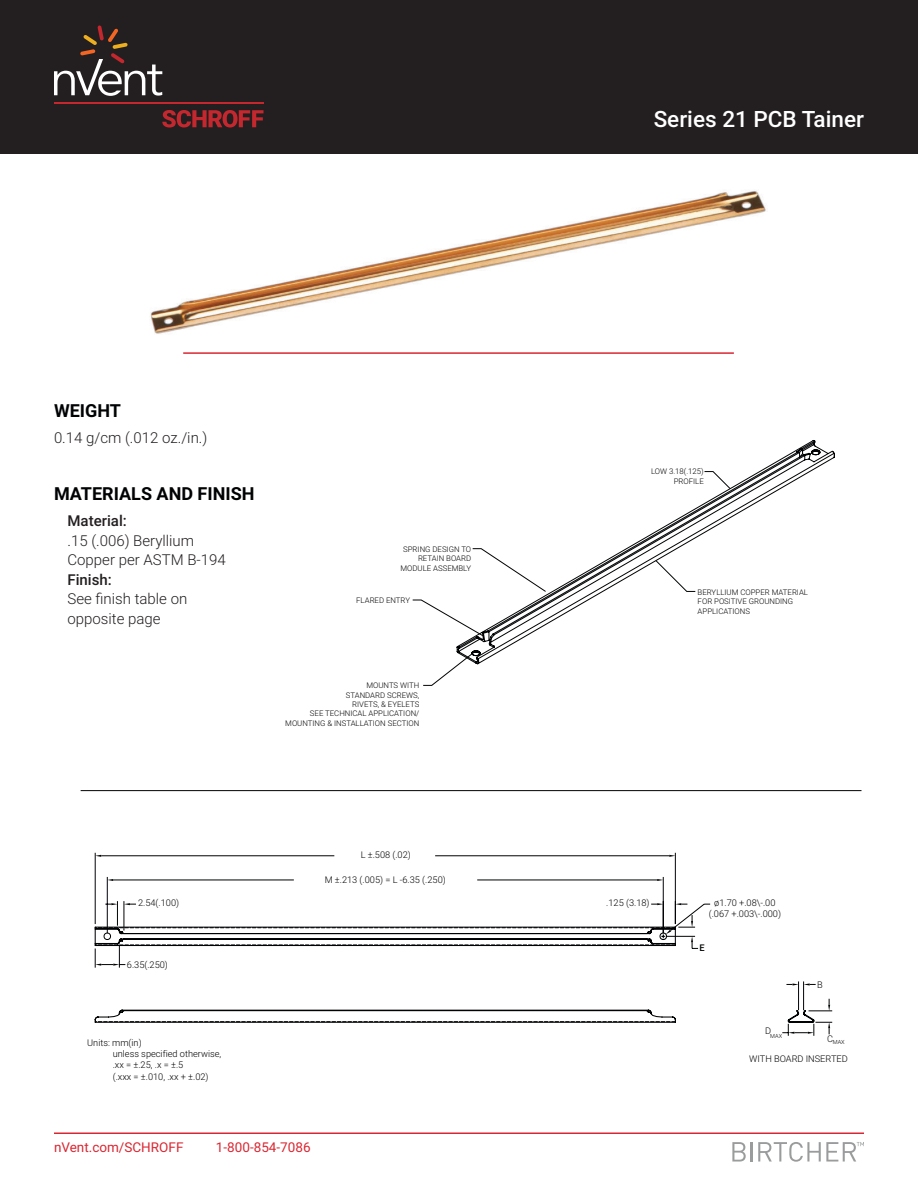
<style>
.page{position:relative;width:918px;height:1188px;background:#fff}
.page>*{position:absolute;margin:0;border:0;box-sizing:border-box;transform-origin:0 0}
.t1{font:500 22.5px "Roboto";color:#fff}
.BODY_COPY_HEAD{font:700 18px "Roboto";color:#010203}
.Body_copy_INDENT{font:300 15px/19.5px "Roboto";color:#231f20}
.BODY_COPY_HEAD-2{font:300 15px "Roboto";color:#231f20}
.t2{font:13.5px "Roboto";color:#d92732}
.t3{font:300 9.15px/11.1px "Roboto";color:#010203;text-align:center}
.t4{font:500 9.15px "Roboto";color:#010203}
.t5{font:300 7.8px/9.3px "Roboto";color:#010203;text-align:right}
.t6{font:300 5.7px "Roboto";letter-spacing:.005em;color:#010203}
.s1{font-weight:500}
</style>
<div class="page">
<div style="left:0;top:0;width:918px;height:153px;background:#231f20"></div>
<hr style="left:54px;top:1132px;width:810px;height:2px;background:#d92732">
<svg style="left:162px;top:110px;width:102px;height:18px"></svg>
<hr style="left:54px;top:102px;width:210px;height:1px;background:#c4272e">
<svg style="left:54px;top:26px;width:108px;height:70px"></svg>
<svg style="left:732px;top:1142px;width:14px;height:20px"></svg>
<hr style="left:751px;top:1142px;width:2px;height:20px;background:#9a9b9c">
<svg style="left:758px;top:1142px;width:106px;height:20px"></svg>
<img style="left:150px;top:190px;width:616px;height:144px">
<hr style="left:183px;top:352px;width:551px;height:2px;background:#d92732">
<hr style="left:81px;top:790px;width:781px;height:1px;background:#010203">
<svg style="left:456px;top:440px;width:379px;height:225px"></svg>
<svg style="left:423px;top:653px;width:50px;height:33px"></svg>
<svg style="left:472px;top:548px;width:74px;height:44px"></svg>
<svg style="left:412px;top:600px;width:71px;height:36px"></svg>
<svg style="left:655px;top:560px;width:41px;height:32px"></svg>
<svg style="left:704px;top:471px;width:27px;height:18px"></svg>
<svg style="left:95px;top:852px;width:738px;height:184px"></svg>
<svg style="left:94px;top:926px;width:721px;height:97px"></svg>
<svg style="left:95px;top:1021px;width:580px;height:1px"></svg>
<svg style="left:95px;top:927px;width:580px;height:18px"></svg>
<p class="BODY_COPY_HEAD" style="left:54px;top:398px;width:69px">WEIGHT</p>
<p class="BODY_COPY_HEAD-2" style="left:54px;top:428px;width:155px">0.14 g/cm (.012 oz./in.)</p>
<p class="BODY_COPY_HEAD" style="left:54px;top:481px;width:202px">MATERIALS AND FINISH</p>
<p class="Body_copy_INDENT" style="left:68px;top:511px;width:160px"><span class="s1">Material:<br></span>.15 (.006) Beryllium<br>Copper per ASTM B-194<br><span class="s1">Finish:<br></span>See finish table on opposite page</p>
<p class="t5" style="left:400px;top:544px;width:72px">SPRING DESIGN TO<br>RETAIN BOARD<br>MODULE ASSEMBLY</p>
<p class="t5" style="left:356px;top:595px;width:55px">FLARED ENTRY</p>
<p class="t5" style="left:285px;top:681px;width:136px">MOUNTS WITH<br>STANDARD SCREWS,<br>RIVETS, &amp; EYELETS<br>SEE TECHNICAL APPLICATION/<br>MOUNTING &amp; INSTALLATION SECTION</p>
<p class="t3" style="left:361px;top:849px;width:52px">L ±.508 (.02)</p>
<p class="t3" style="left:325px;top:874px;width:123px">M ±.213 (.005) = L -6.35 (.250)</p>
<h1 class="t1" style="left:654px;top:103px;width:212px">Series 21 PCB Tainer</h1>
<p class="t5" style="left:651px;top:467px;width:54px">LOW 3.18(.125)<br>PROFILE</p>
<p class="t5" style="left:698px;top:587px;width:112px;text-align:left">BERYLLIUM COPPER MATERIAL<br>FOR POSITIVE GROUNDING<br>APPLICATIONS</p>
<p class="t3" style="left:138px;top:897px;width:43px">2.54(.100)</p>
<p class="t3" style="left:606px;top:897px;width:45px">.125 (3.18)</p>
<p class="t3" style="left:127px;top:959px;width:43px">6.35(.250)</p>
<p class="t3" style="left:113px;top:1037px;width:110px;text-align:left;text-indent:-26px">Units: mm(in)<br>unless specified otherwise, .xx = ±.25, .x = ±.5<br>(.xxx = ±.010, .xx + ±.02)</p>
<p class="t2" style="left:54px;top:1138px;width:131px">nVent.com/SCHROFF</p>
<p class="t2" style="left:216px;top:1138px;width:96px">1-800-854-7086</p>
<p class="t3" style="left:709px;top:897px;width:74px">ø1.70 +.08\-.00 (.067 +.003\-.000)</p>
<p class="t4" style="left:699px;top:942px;width:7px">E</p>
<p class="t6" style="left:765px;top:1032px;width:19px"><sup>D</sup>MAX</p>
<p class="t3" style="left:817px;top:978px;width:7px">B</p>
<p class="t6" style="left:827px;top:1038px;width:19px"><sup>C</sup>MAX</p>
<p class="t3" style="left:749px;top:1053px;width:100px">WITH BOARD INSERTED</p>
</div>
